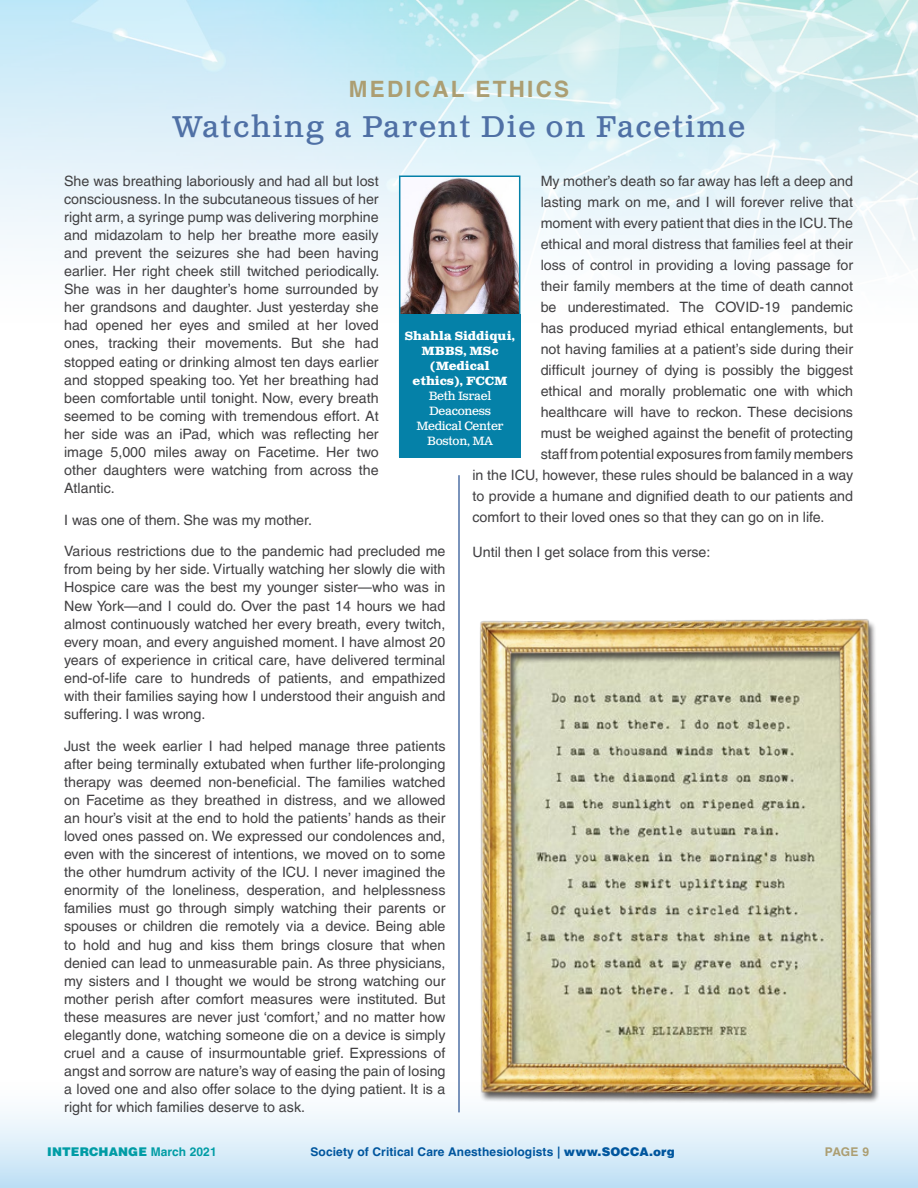
<style>
.page{position:relative;width:918px;height:1188px;background:#fff}
.page>*{position:absolute;margin:0;border:0;box-sizing:border-box;transform-origin:0 0}
.t1{font:30px "Clarendon Text Pro";letter-spacing:.06em;color:#4f70a5}
.t2{font:700 22.5px "Helvetica LT Pro";letter-spacing:.1em;color:#ac9e72}
.t3{font:14.25px/18.1px "Helvetica LT Pro";color:#414042;text-align:justify}
.t4{font:700 12px "Helvetica LT Pro";letter-spacing:.01em;color:#00569e}
.t5{font:700 12px/15px "Clarendon Text Pro";color:#fff;text-align:center}
.t6{font:12px/15px "Clarendon Text Pro";letter-spacing:-.02em;color:#fff;text-align:center}
.t7{font:900 12px "Helvetica LT Pro";letter-spacing:.01em;color:#009ca5}
.t8{font:700 12px "Helvetica LT Pro";color:#ac9e72}
.s1{font-weight:700}
.s2{font-weight:900}
</style>
<div class="page">
<div style="left:0;top:1078px;width:918px;height:110px;background:linear-gradient(to bottom,#fff,#c2e1f5)"></div>
<img style="left:0;top:0;width:918px;height:330px">
<img style="left:402px;top:179px;width:115px;height:135px">
<div style="left:399px;top:176px;width:121px;height:281px;border:2px solid #0581a8"></div>
<div style="left:399px;top:314px;width:121px;height:143px;background:#0581a8"></div>
<hr style="left:458px;top:475px;width:2px;height:637px;background:#4f70a5">
<img style="left:466px;top:619px;width:436px;height:506px">
<h2 class="t2" style="left:349px;top:76px;width:222px">MEDICAL ETHICS</h2>
<h1 class="t1" style="left:173px;top:108px;width:574px">Watching a Parent Die on Facetime</h1>
<p class="t3" style="left:64px;top:172px;width:317px">She was breathing laboriously and had all but lost consciousness. In the subcutaneous tissues of her right arm, a syringe pump was delivering morphine and midazolam to help her breathe more easily and prevent the seizures she had been having earlier. Her right cheek still twitched periodically.<br>She was in her daughter’s home surrounded by her grandsons and daughter. Just yesterday she had opened her eyes and smiled at her loved ones, tracking their movements. But she had stopped eating or drinking almost ten days earlier and stopped speaking too. Yet her breathing had been comfortable until tonight. Now, every breath seemed to be coming with tremendous effort. At her side was an iPad, which was reflecting her image 5,000 miles away on Facetime. Her two other daughters were watching from across the Atlantic.</p>
<p class="t3" style="left:64px;top:511px;width:250px">I was one of them. She was my mother.</p>
<p class="t3" style="left:64px;top:542px;width:383px">Various restrictions due to the pandemic had precluded me from being by her side. Virtually watching her slowly die with Hospice care was the best my younger sister—who was in New York—and I could do. Over the past 14 hours we had almost continuously watched her every breath, every twitch, every moan, and every anguished moment. I have almost 20 years of experience in critical care, have delivered terminal end-of-life care to hundreds of patients, and empathized with their families saying how I understood their anguish and suffering. I was wrong.</p>
<p class="t3" style="left:64px;top:737px;width:383px">Just the week earlier I had helped manage three patients after being terminally extubated when further life-prolonging therapy was deemed non-beneficial. The families watched on Facetime as they breathed in distress, and we allowed an hour’s visit at the end to hold the patients’ hands as their loved ones passed on. We expressed our condolences and, even with the sincerest of intentions, we moved on to some the other humdrum activity of the ICU. I never imagined the enormity of the loneliness, desperation, and helplessness families must go through simply watching their parents or spouses or children die remotely via a device. Being able to hold and hug and kiss them brings closure that when denied can lead to unmeasurable pain. As three physicians, my sisters and I thought we would be strong watching our mother perish after comfort measures were instituted. But these measures are never just ‘comfort,’ and no matter how elegantly done, watching someone die on a device is simply cruel and a cause of insurmountable grief. Expressions of angst and sorrow are nature’s way of easing the pain of losing a loved one and also offer solace to the dying patient. It is a right for which families deserve to ask.</p>
<p class="t3" style="left:541px;top:172px;width:314px">My mother’s death so far away has left a deep and</p>
<p class="t3" style="left:541px;top:193px;width:314px">lasting mark on me, and I will forever relive that</p>
<p class="t3" style="left:541px;top:214px;width:314px">moment with every patient that dies in the ICU. The</p>
<p class="t3" style="left:541px;top:235px;width:314px">ethical and moral distress that families feel at their</p>
<p class="t3" style="left:541px;top:256px;width:314px">loss of control in providing a loving passage for</p>
<p class="t3" style="left:541px;top:277px;width:314px">their family members at the time of death cannot</p>
<p class="t3" style="left:541px;top:298px;width:314px">be underestimated. The COVID-19 pandemic</p>
<p class="t3" style="left:541px;top:319px;width:314px">has produced myriad ethical entanglements, but</p>
<p class="t3" style="left:541px;top:340px;width:314px">not having families at a patient’s side during their</p>
<p class="t3" style="left:541px;top:361px;width:314px">difficult journey of dying is possibly the biggest</p>
<p class="t3" style="left:541px;top:382px;width:314px">ethical and morally problematic one with which</p>
<p class="t3" style="left:541px;top:403px;width:314px">healthcare will have to reckon. These decisions</p>
<p class="t3" style="left:541px;top:424px;width:314px">must be weighed against the benefit of protecting</p>
<p class="t3" style="left:541px;top:445px;width:314px">staff from potential exposures from family members</p>
<p class="t3" style="left:473px;top:466px;width:382px">in the ICU, however, these rules should be balanced in a way</p>
<p class="t3" style="left:473px;top:487px;width:382px">to provide a humane and dignified death to our patients and</p>
<p class="t3" style="left:473px;top:508px;width:353px">comfort to their loved ones so that they can go on in life.</p>
<p class="t3" style="left:473px;top:543px;width:240px">Until then I get solace from this verse:</p>
<p class="t5" style="left:405px;top:329px;width:112px">Shahla Siddiqui,<br>MBBS, MSc (Medical ethics), FCCM</p>
<p class="t6" style="left:416px;top:389px;width:89px">Beth Israel<br>Deaconess<br>Medical Center<br>Boston, MA</p>
<p class="t7" style="left:47px;top:1144px;width:171px">INTERCHANGE <span class="s1">March 2021</span></p>
<p class="t4" style="left:310px;top:1145px;width:366px">Society of Critical Care Anesthesiologists | <span class="s2">www.SOCCA.org</span></p>
<p class="t8" style="left:825px;top:1145px;width:46px">PAGE 9</p>
</div>
